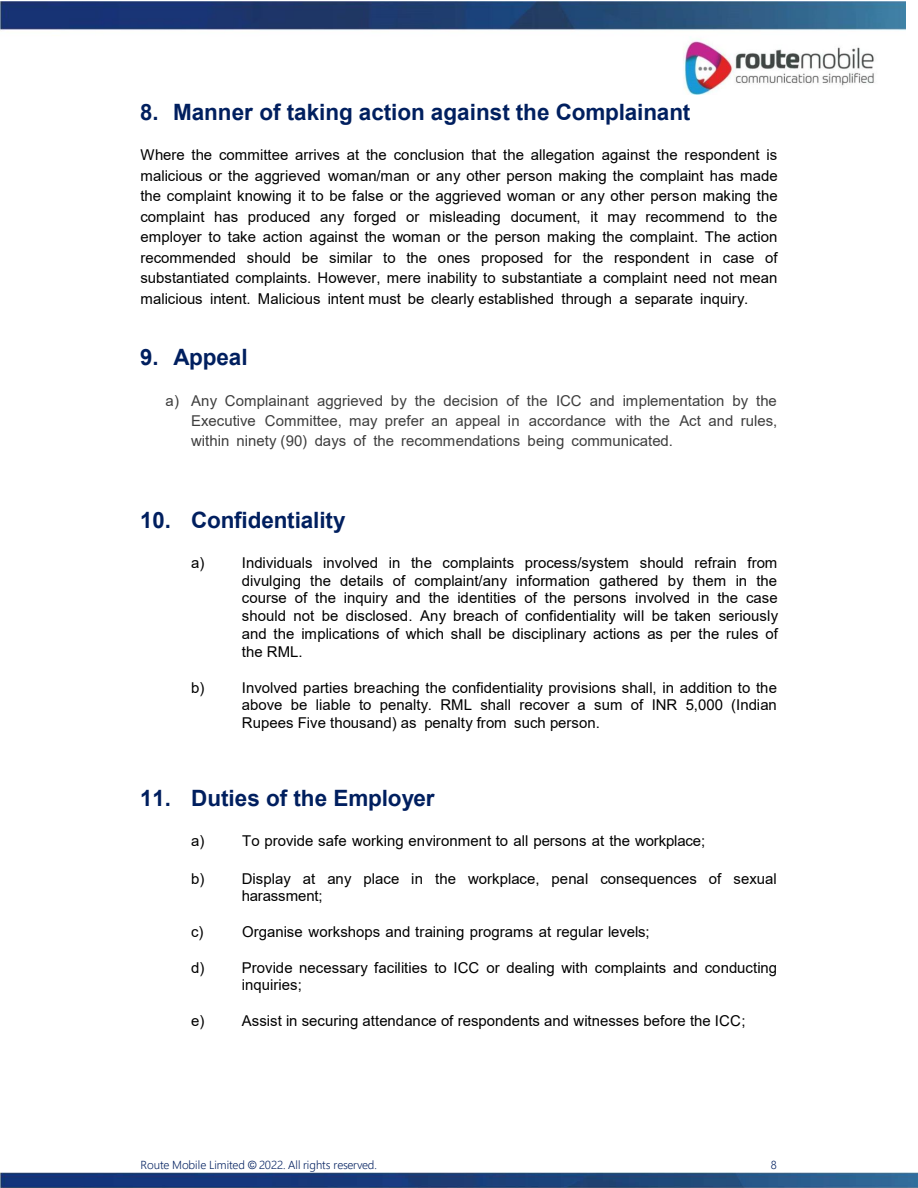
<style>
.page{position:relative;width:918px;height:1188px;background:#fff}
.page>*{position:absolute;margin:0;border:0;box-sizing:border-box;transform-origin:0 0}
.t1{font:700 22.5px "Arial";letter-spacing:-.005em;color:#001f5f}
.t2{font:15px/17.7px "Arial";color:#000;text-align:justify}
.t3{font:15px/20.4px "Arial";color:#3e3e3e;text-align:justify}
.t4{font:300 11.4px "Malgun Gothic";letter-spacing:-.005em;color:#001f5f}
.s1{font-family:"Arial";font-weight:400}
</style>
<div class="page">
<img style="left:0;top:1px;width:906px;height:93px">
<img style="left:0;top:1173px;width:918px;height:15px">
<h1 class="t1" style="left:140px;top:97px;width:552px">8. Manner of taking action against the Complainant</h1>
<p class="t2" style="left:140px;top:145px;width:639px;line-height:20.4px">Where the committee arrives at the conclusion that the allegation against the respondent is malicious or the aggrieved woman/man or any other person making the complaint has made the complaint knowing it to be false or the aggrieved woman or any other person making the complaint has produced any forged or misleading document, it may recommend to the employer to take action against the woman or the person making the complaint. The action recommended should be similar to the ones proposed for the respondent in case of substantiated complaints. However, mere inability to substantiate a complaint need not mean malicious intent. Malicious intent must be clearly established through a separate inquiry.</p>
<h1 class="t1" style="left:140px;top:341px;width:109px">9. Appeal</h1>
<p class="t3" style="left:191px;top:390px;width:588px;text-indent:-26px">a) Any Complainant aggrieved by the decision of the ICC and implementation by the Executive Committee, may prefer an appeal in accordance with the Act and rules, within ninety (90) days of the recommendations being communicated.</p>
<h1 class="t1" style="left:140px;top:504px;width:207px">10. Confidentiality</h1>
<p class="t2" style="left:191px;top:554px;width:15px">a)</p>
<p class="t2" style="left:242px;top:554px;width:538px">Individuals involved in the complaints process/system should refrain from divulging the details of complaint/any information gathered by them in the course of the inquiry and the identities of the persons involved in the case should not be disclosed. Any breach of confidentiality will be taken seriously and the implications of which shall be disciplinary actions as per the rules of the RML.</p>
<p class="t2" style="left:191px;top:679px;width:15px">b)</p>
<p class="t2" style="left:242px;top:679px;width:537px">Involved parties breaching the confidentiality provisions shall, in addition to the above be liable to penalty. RML shall recover a sum of INR 5,000 (Indian Rupees Five thousand) as penalty from such person.</p>
<h1 class="t1" style="left:140px;top:782px;width:296px">11. Duties of the Employer</h1>
<p class="t2" style="left:191px;top:832px;width:15px">a)</p>
<p class="t2" style="left:242px;top:832px;width:465px">To provide safe working environment to all persons at the workplace;</p>
<p class="t2" style="left:191px;top:870px;width:15px">b)</p>
<p class="t2" style="left:242px;top:870px;width:537px">Display at any place in the workplace, penal consequences of sexual harassment;</p>
<p class="t2" style="left:191px;top:923px;width:14px">c)</p>
<p class="t2" style="left:242px;top:923px;width:409px">Organise workshops and training programs at regular levels;</p>
<p class="t2" style="left:191px;top:959px;width:15px">d)</p>
<p class="t2" style="left:242px;top:959px;width:537px">Provide necessary facilities to ICC or dealing with complaints and conducting inquiries;</p>
<p class="t2" style="left:191px;top:1012px;width:15px">e)</p>
<p class="t2" style="left:242px;top:1012px;width:505px">Assist in securing attendance of respondents and witnesses before the ICC;</p>
<p class="t4" style="left:140px;top:1158px;width:238px">Route Mobile Limited <span class="s1">©</span> 2022. All rights reserved.</p>
<p class="t4" style="left:771px;top:1158px;width:8px">8</p>
</div>
